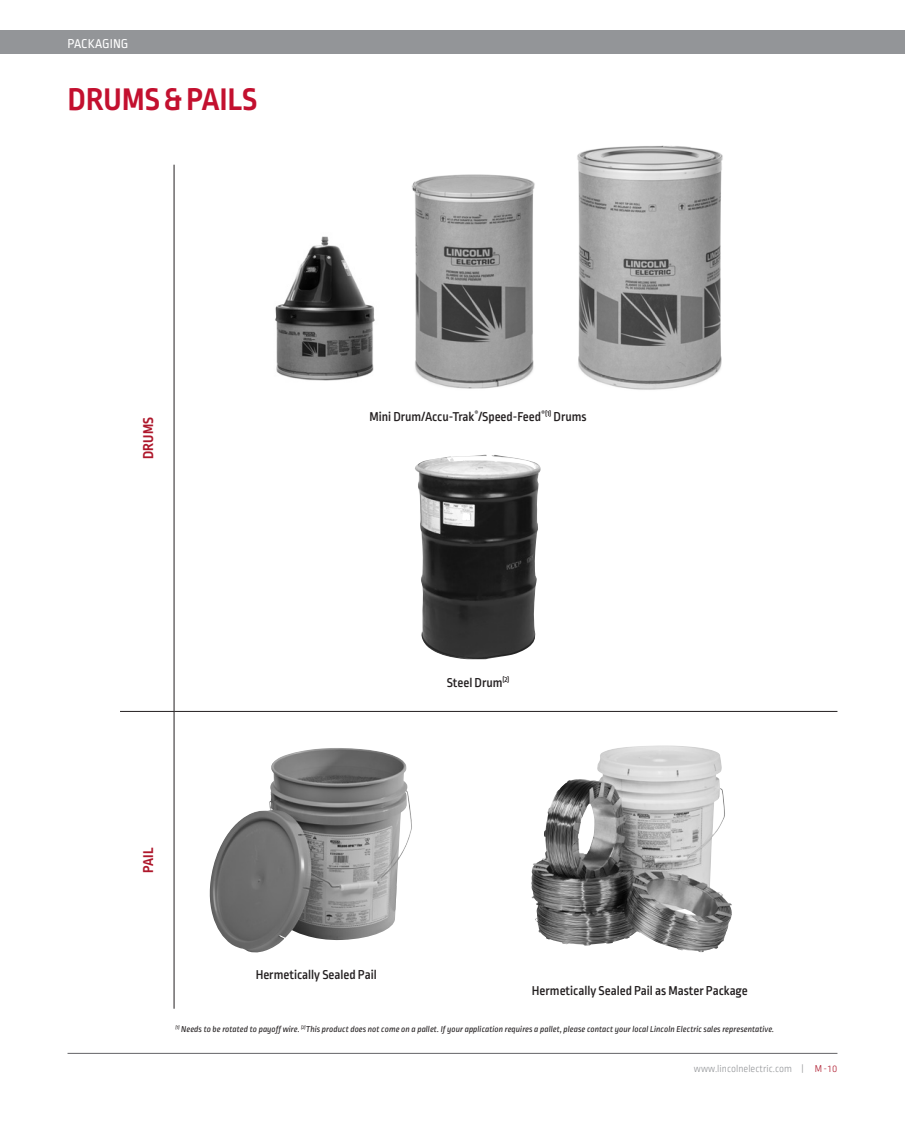
<style>
.page{position:relative;width:905px;height:1134px;background:#fff}
.page>*{position:absolute;margin:0;border:0;box-sizing:border-box;transform-origin:0 0}
.t1{font:700 33px "Ropa Sans Pro";letter-spacing:.01em;color:#c3102f}
.t2{font:700 15px "Ropa Sans Pro";letter-spacing:.01em;color:#ae172b}
.t3{font:500 13.5px "Ropa Sans Pro";color:#231f20}
.t4{font:13.5px "Ropa Sans Pro";letter-spacing:.01em;color:#fff}
.t5{font:300 10.5px "Ropa Sans Pro";color:#939598}
.t6{font:italic 9px "Ropa Sans Pro";color:#231f20}
.s1{color:#ae172b}
</style>
<div class="page">
<div style="left:0;top:30px;width:904px;height:24px;background:#939598"></div>
<hr style="left:68px;top:1053px;width:769px;height:1px;background:#636366">
<hr style="left:120px;top:711px;width:54px;height:1px;background:#231f20">
<hr style="left:174px;top:711px;width:1px;height:298px;background:#231f20">
<hr style="left:174px;top:165px;width:1px;height:546px;background:#231f20">
<hr style="left:174px;top:711px;width:663px;height:1px;background:#231f20">
<img style="left:415px;top:455px;width:125px;height:204px">
<img style="left:209px;top:748px;width:203px;height:205px">
<img style="left:531px;top:746px;width:187px;height:206px">
<img style="left:412px;top:174px;width:123px;height:215px">
<img style="left:577px;top:145px;width:146px;height:245px">
<img style="left:275px;top:236px;width:100px;height:145px">
<h3 class="t4" style="left:68px;top:36px;width:62px">PACKAGING</h3>
<h1 class="t1" style="left:68px;top:80px;width:191px">DRUMS &amp; PAILS</h1>
<h2 class="t2" style="left:140px;top:459px;width:43px;rotate:-90deg">DRUMS</h2>
<h2 class="t2" style="left:140px;top:873px;width:27px;rotate:-90deg">PAIL</h2>
<h3 class="t3" style="left:369px;top:409px;width:219px">Mini Drum/Accu-Trak<sup>®</sup>/Speed-Feed<sup>®(1)</sup> Drums</h3>
<h3 class="t3" style="left:446px;top:675px;width:64px">Steel Drum<sup>(2)</sup></h3>
<h3 class="t3" style="left:256px;top:967px;width:123px">Hermetically Sealed Pail</h3>
<h3 class="t3" style="left:532px;top:983px;width:217px">Hermetically Sealed Pail as Master Package</h3>
<p class="t6" style="left:176px;top:1024px;width:600px"><sup>(1)</sup> Needs to be rotated to payoff wire. <sup>(2)</sup>This product does not come on a pallet. If your application requires a pallet, please contact your local Lincoln Electric sales representative.</p>
<p class="t5" style="left:694px;top:1063px;width:145px">www.lincolnelectric.com | <span class="s1">M-10</span></p>
</div>
